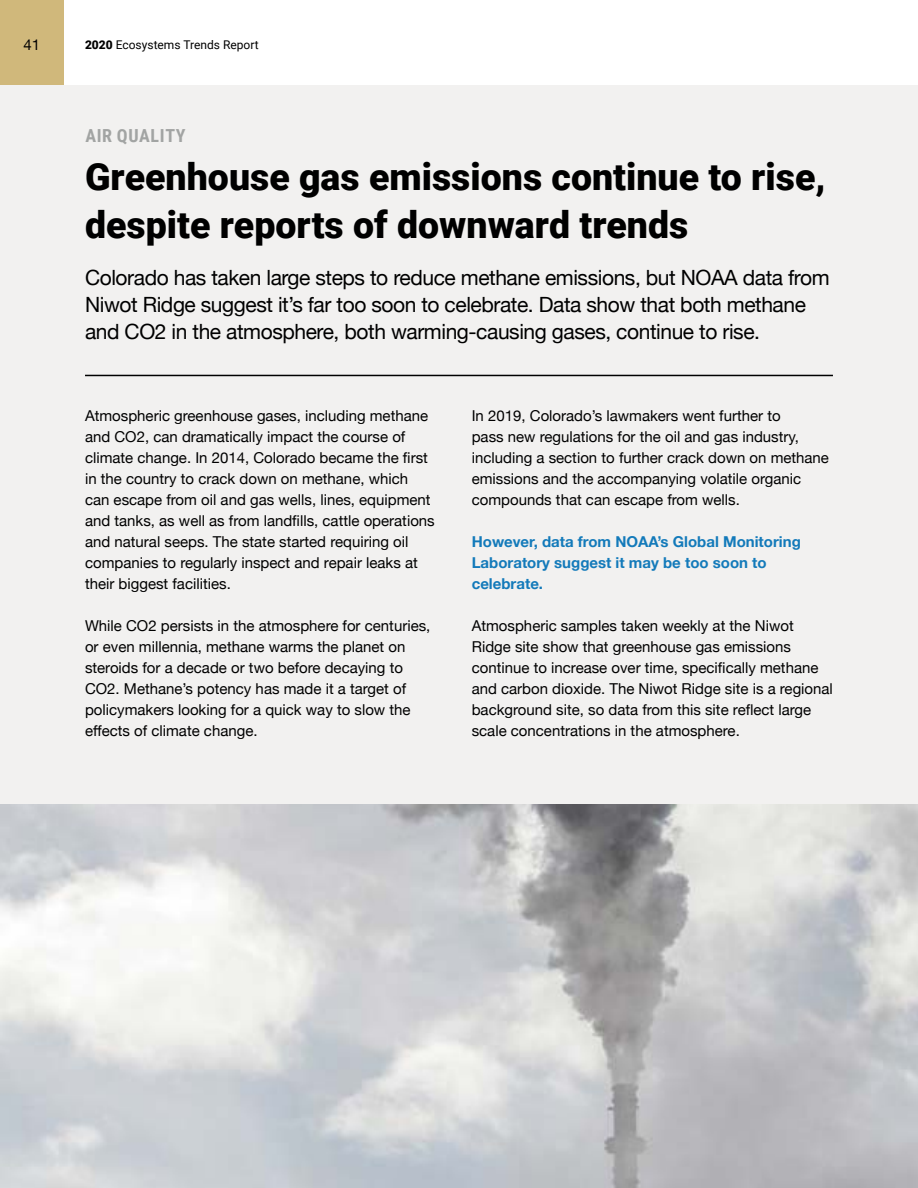
<style>
.page{position:relative;width:918px;height:1188px;background:#fff}
.page>*{position:absolute;margin:0;border:0;box-sizing:border-box;transform-origin:0 0}
.t1{font:900 37.5px/48px "Roboto";color:#000}
.t2{font:21px/27px "Helvetica Neue";letter-spacing:-.02em;color:#000}
.t3{font:700 18px "Roboto Condensed";letter-spacing:.035em;color:#a2a4a3}
.t4{font:15px/21px "Helvetica Neue";color:#000}
.t5{font:700 15px/21px "Helvetica Neue";color:#137aba}
.t6{font:12px "Roboto";color:#000}
.s1{font-weight:900}
</style>
<div class="page">
<div style="left:0;top:85px;width:918px;height:1103px;background:#f2f1f0"></div>
<hr style="left:85px;top:375px;width:748px;height:1px;background:#000">
<img style="left:0;top:805px;width:918px;height:383px">
<div style="left:0;top:0;width:64px;height:85px;background:#d0b87b"></div>
<p class="t4" style="left:24px;top:35px;width:18px">41</p>
<p class="t6" style="left:85px;top:36px;width:175px"><span class="s1">2020</span> Ecosystems Trends Report</p>
<p class="t3" style="left:85px;top:123px;width:102px">AIR QUALITY</p>
<h1 class="t1" style="left:85px;top:151px;width:742px">Greenhouse gas emissions continue to rise, despite reports of downward trends</h1>
<h2 class="t2" style="left:85px;top:266px;width:746px">Colorado has taken large steps to reduce methane emissions, but NOAA data from<br>Niwot Ridge suggest it’s far too soon to celebrate. Data show that both methane and CO2 in the atmosphere, both warming-causing gases, continue to rise.</h2>
<p class="t4" style="left:85px;top:406px;width:351px">Atmospheric greenhouse gases, including methane and CO2, can dramatically impact the course of climate change. In 2014, Colorado became the first in the country to crack down on methane, which can escape from oil and gas wells, lines, equipment and tanks, as well as from landfills, cattle operations and natural seeps. The state started requiring oil companies to regularly inspect and repair leaks at their biggest facilities.</p>
<p class="t4" style="left:85px;top:616px;width:347px">While CO2 persists in the atmosphere for centuries, or even millennia, methane warms the planet on steroids for a decade or two before decaying to CO2. Methane’s potency has made it a target of policymakers looking for a quick way to slow the effects of climate change.</p>
<p class="t4" style="left:472px;top:406px;width:359px">In 2019, Colorado’s lawmakers went further to<br>pass new regulations for the oil and gas industry, including a section to further crack down on methane emissions and the accompanying volatile organic compounds that can escape from wells.</p>
<p class="t5" style="left:472px;top:531px;width:331px">However, data from NOAA’s Global Monitoring<br>Laboratory suggest it may be too soon to celebrate.</p>
<p class="t4" style="left:472px;top:616px;width:363px">Atmospheric samples taken weekly at the Niwot Ridge site show that greenhouse gas emissions continue to increase over time, specifically methane and carbon dioxide. The Niwot Ridge site is a regional background site, so data from this site reflect large scale concentrations in the atmosphere.</p>
</div>
